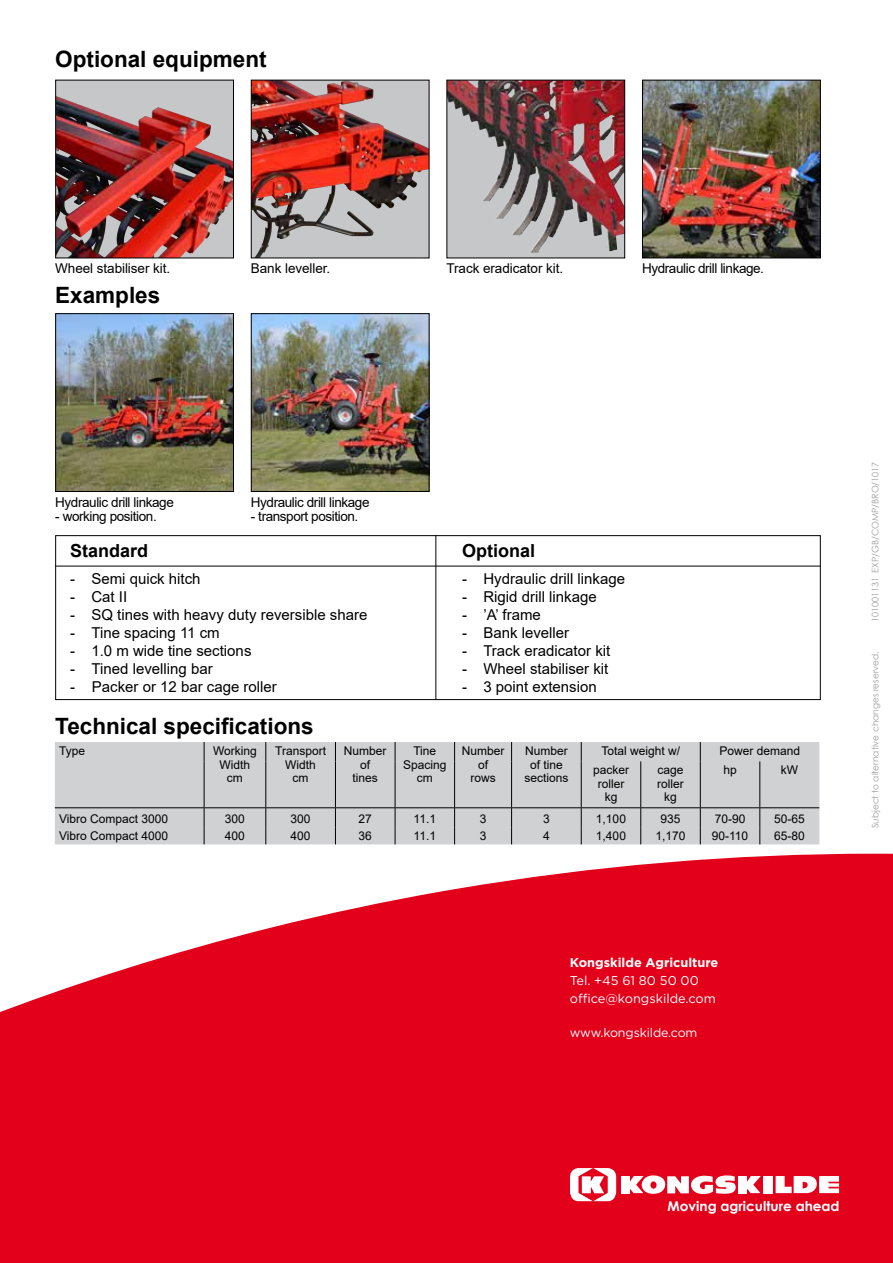
<style>
.page{position:relative;width:893px;height:1263px;background:#fff}
.page>*{position:absolute;margin:0;border:0;box-sizing:border-box;transform-origin:0 0}
.t1{font:700 22.5px "Arial";color:#000}
.t2{font:700 18px "Arial";color:#000}
.t3{font:15px "Arial";color:#000}
.t4{font:13.5px "Arial";letter-spacing:-.03em;color:#000}
.t5{font:13.5px "Arial";letter-spacing:-.005em;color:#000}
.t6{font:700 13.5px "Century Gothic";color:#fff}
.t7{font:12.75px/18px "Gotham";color:#fff}
.t8{font:700 12.75px "Gotham";color:#fff}
.t9{font:12.45px "Gotham";letter-spacing:-.01em;color:#fff}
.t10{font:12px/13.5px "Arial";color:#000;text-align:center}
.t11{font:9px "Century Gothic";color:#9c9e9f}
</style>
<div class="page">
<svg style="left:0;top:854px;width:893px;height:409px;background:#e52037"></svg>
<div style="left:621px;top:1176px;width:9px;height:17px;background:#fff"></div>
<div style="left:738px;top:1176px;width:9px;height:17px;background:#fff"></div>
<svg style="left:747px;top:1176px;width:14px;height:17px"></svg>
<div style="left:763px;top:1176px;width:9px;height:17px;background:#fff"></div>
<svg style="left:776px;top:1176px;width:63px;height:17px"></svg>
<svg style="left:570px;top:1168px;width:46px;height:33px"></svg>
<svg style="left:629px;top:1175px;width:107px;height:19px"></svg>
<div style="left:56px;top:80px;width:177px;height:178px;background:#c6c7c8"></div>
<img style="left:57px;top:96px;width:175px;height:160px">
<div style="left:55px;top:80px;width:179px;height:178px;border:1px solid #000"></div>
<img style="left:374px;top:82px;width:53px;height:174px">
<img style="left:253px;top:82px;width:121px;height:174px">
<div style="left:251px;top:80px;width:178px;height:178px;border:1px solid #000"></div>
<img style="left:448px;top:82px;width:175px;height:174px">
<img style="left:448px;top:82px;width:136px;height:120px">
<div style="left:446px;top:80px;width:179px;height:178px;border:1px solid #000"></div>
<img style="left:57px;top:315px;width:175px;height:175px">
<div style="left:55px;top:313px;width:179px;height:179px;border:1px solid #000"></div>
<img style="left:253px;top:315px;width:174px;height:175px">
<div style="left:251px;top:313px;width:178px;height:179px;border:1px solid #000"></div>
<div style="left:55px;top:535px;width:766px;height:165px;border:1px solid #000"></div>
<hr style="left:435px;top:535px;width:1px;height:165px;background:#000">
<hr style="left:55px;top:566px;width:766px;height:1px;background:#000">
<img style="left:644px;top:82px;width:175px;height:174px">
<div style="left:642px;top:80px;width:179px;height:178px;border:1px solid #000"></div>
<div style="left:55px;top:742px;width:764px;height:102px;background:#d0d1d2"></div>
<hr style="left:55px;top:807px;width:149px;height:1px;background:#000">
<hr style="left:204px;top:807px;width:62px;height:1px;background:#000">
<hr style="left:266px;top:807px;width:69px;height:1px;background:#000">
<hr style="left:335px;top:807px;width:60px;height:1px;background:#000">
<hr style="left:395px;top:807px;width:60px;height:1px;background:#000">
<hr style="left:455px;top:807px;width:57px;height:1px;background:#000">
<hr style="left:512px;top:807px;width:69px;height:1px;background:#000">
<hr style="left:581px;top:807px;width:60px;height:1px;background:#000">
<hr style="left:641px;top:807px;width:59px;height:1px;background:#000">
<hr style="left:700px;top:807px;width:60px;height:1px;background:#000">
<hr style="left:760px;top:807px;width:59px;height:1px;background:#000">
<svg style="left:204px;top:742px;width:1px;height:19px"></svg>
<svg style="left:265px;top:742px;width:1px;height:19px"></svg>
<svg style="left:335px;top:742px;width:1px;height:19px"></svg>
<svg style="left:395px;top:742px;width:1px;height:19px"></svg>
<svg style="left:454px;top:742px;width:1px;height:19px"></svg>
<svg style="left:511px;top:742px;width:1px;height:19px"></svg>
<svg style="left:581px;top:742px;width:1px;height:19px"></svg>
<svg style="left:700px;top:742px;width:1px;height:19px"></svg>
<hr style="left:204px;top:761px;width:1px;height:46px;background:#000">
<hr style="left:265px;top:761px;width:1px;height:46px;background:#000">
<hr style="left:335px;top:761px;width:1px;height:46px;background:#000">
<hr style="left:395px;top:761px;width:1px;height:46px;background:#000">
<hr style="left:454px;top:761px;width:1px;height:46px;background:#000">
<hr style="left:511px;top:761px;width:1px;height:46px;background:#000">
<hr style="left:581px;top:761px;width:1px;height:46px;background:#000">
<hr style="left:640px;top:761px;width:1px;height:46px;background:#000">
<hr style="left:700px;top:761px;width:1px;height:46px;background:#000">
<hr style="left:759px;top:761px;width:1px;height:46px;background:#000">
<svg style="left:204px;top:808px;width:1px;height:36px"></svg>
<svg style="left:265px;top:808px;width:1px;height:36px"></svg>
<svg style="left:335px;top:808px;width:1px;height:36px"></svg>
<svg style="left:395px;top:808px;width:1px;height:36px"></svg>
<svg style="left:454px;top:808px;width:1px;height:36px"></svg>
<svg style="left:511px;top:808px;width:1px;height:36px"></svg>
<svg style="left:581px;top:808px;width:1px;height:36px"></svg>
<svg style="left:640px;top:808px;width:1px;height:36px"></svg>
<svg style="left:700px;top:808px;width:1px;height:36px"></svg>
<svg style="left:759px;top:808px;width:1px;height:36px"></svg>
<h1 class="t1" style="left:55px;top:44px;width:213px">Optional equipment</h1>
<p class="t5" style="left:55px;top:259px;width:116px">Wheel stabiliser kit.</p>
<p class="t5" style="left:251px;top:259px;width:81px">Bank leveller.</p>
<p class="t5" style="left:446px;top:259px;width:118px">Track eradicator kit.</p>
<h1 class="t1" style="left:55px;top:279px;width:107px">Examples</h1>
<p class="t4" style="left:642px;top:259px;width:123px">Hydraulic drill linkage.</p>
<p class="t4" style="left:55px;top:493px;width:120px">Hydraulic drill linkage</p>
<p class="t4" style="left:55px;top:507px;width:103px">- working position.</p>
<p class="t4" style="left:251px;top:493px;width:120px">Hydraulic drill linkage</p>
<p class="t4" style="left:251px;top:507px;width:109px">- transport position.</p>
<p class="t2" style="left:70px;top:538px;width:80px">Standard</p>
<p class="t3" style="left:70px;top:568px;width:132px">- Semi quick hitch</p>
<p class="t3" style="left:70px;top:586px;width:59px">- Cat II</p>
<p class="t3" style="left:70px;top:604px;width:299px">- SQ tines with heavy duty reversible share</p>
<p class="t3" style="left:70px;top:622px;width:151px">- Tine spacing 11 cm</p>
<p class="t3" style="left:70px;top:640px;width:183px">- 1.0 m wide tine sections</p>
<p class="t3" style="left:70px;top:658px;width:144px">- Tined levelling bar</p>
<p class="t3" style="left:70px;top:676px;width:208px">- Packer or 12 bar cage roller</p>
<h1 class="t1" style="left:55px;top:710px;width:260px">Technical specifications</h1>
<p class="t2" style="left:462px;top:538px;width:75px">Optional</p>
<p class="t3" style="left:462px;top:568px;width:164px">- Hydraulic drill linkage</p>
<p class="t3" style="left:462px;top:586px;width:136px">- Rigid drill linkage</p>
<p class="t3" style="left:462px;top:604px;width:80px">- ’A’ frame</p>
<p class="t3" style="left:462px;top:622px;width:109px">- Bank leveller</p>
<p class="t3" style="left:462px;top:640px;width:150px">- Track eradicator kit</p>
<p class="t3" style="left:462px;top:658px;width:148px">- Wheel stabiliser kit</p>
<p class="t3" style="left:462px;top:676px;width:136px">- 3 point extension</p>
<p class="t10" style="left:59px;top:744px;width:28px">Type</p>
<p class="t10" style="left:213px;top:744px;width:45px">Working<br>Width cm</p>
<p class="t10" style="left:275px;top:744px;width:52px">Transport<br>Width<br>cm</p>
<p class="t10" style="left:344px;top:744px;width:44px">Number of<br>tines</p>
<p class="t10" style="left:403px;top:744px;width:45px">Tine<br>Spacing cm</p>
<p class="t10" style="left:462px;top:744px;width:44px">Number of<br>rows</p>
<p class="t10" style="left:524px;top:744px;width:46px">Number of tine sections</p>
<p class="t10" style="left:601px;top:744px;width:80px">Total weight w/</p>
<p class="t10" style="left:719px;top:744px;width:82px">Power demand</p>
<p class="t10" style="left:593px;top:763px;width:38px">packer roller kg</p>
<p class="t10" style="left:657px;top:763px;width:28px">cage roller kg</p>
<p class="t10" style="left:723px;top:763px;width:15px">hp</p>
<p class="t10" style="left:781px;top:763px;width:19px">kW</p>
<p class="t10" style="left:59px;top:812px;width:111px">Vibro Compact 3000</p>
<p class="t10" style="left:225px;top:812px;width:22px">300</p>
<p class="t10" style="left:291px;top:812px;width:22px">300</p>
<p class="t10" style="left:359px;top:812px;width:15px">27</p>
<p class="t10" style="left:414px;top:812px;width:24px">11.1</p>
<p class="t10" style="left:480px;top:812px;width:8px">3</p>
<p class="t10" style="left:543px;top:812px;width:8px">3</p>
<p class="t10" style="left:596px;top:812px;width:32px">1,100</p>
<p class="t10" style="left:660px;top:812px;width:22px">935</p>
<p class="t10" style="left:715px;top:812px;width:32px">70-90</p>
<p class="t10" style="left:774px;top:812px;width:32px">50-65</p>
<p class="t10" style="left:59px;top:829px;width:111px">Vibro Compact 4000</p>
<p class="t10" style="left:225px;top:829px;width:22px">400</p>
<p class="t10" style="left:291px;top:829px;width:22px">400</p>
<p class="t10" style="left:359px;top:829px;width:15px">36</p>
<p class="t10" style="left:414px;top:829px;width:24px">11.1</p>
<p class="t10" style="left:480px;top:829px;width:8px">3</p>
<p class="t10" style="left:543px;top:829px;width:8px">4</p>
<p class="t10" style="left:596px;top:829px;width:32px">1,400</p>
<p class="t10" style="left:655px;top:829px;width:32px">1,170</p>
<p class="t10" style="left:712px;top:829px;width:38px">90-110</p>
<p class="t10" style="left:774px;top:829px;width:32px">65-80</p>
<p class="t8" style="left:570px;top:954px;width:150px">Kongskilde Agriculture</p>
<p class="t7" style="left:570px;top:971px;width:148px">Tel. +45 61 80 50 00 office@kongskilde.com</p>
<p class="t9" style="left:570px;top:1025px;width:129px">www.kongskilde.com</p>
<p class="t11" style="left:869px;top:622px;width:162px;rotate:-90deg">101001131 EXP/GB/COMP/BRO/1017</p>
<p class="t11" style="left:869px;top:828px;width:178px;rotate:-90deg">Subject to alternative changes reserved.</p>
<p class="t6" style="left:668px;top:1196px;width:174px">Moving agriculture ahead</p>
</div>
